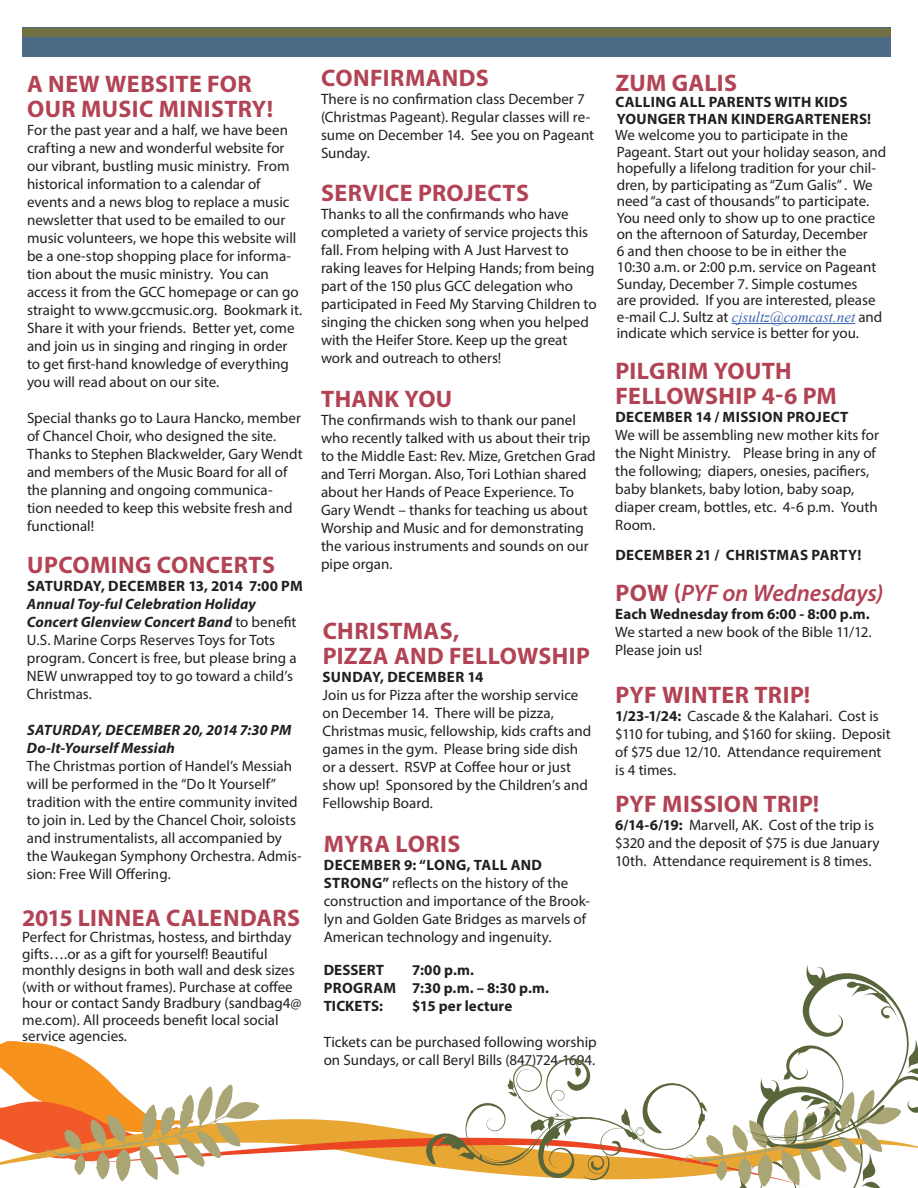
<style>
.page{position:relative;width:918px;height:1188px;background:#fff}
.page>*{position:absolute;margin:0;border:0;box-sizing:border-box;transform-origin:0 0}
.t1{font:700 24px/25.5px "Myriad Pro";letter-spacing:.015em;color:#b24354}
.t2{font:italic 600 24px "Myriad Pro";letter-spacing:-.005em;color:#b24354}
.t3{font:15px/18px "Myriad Pro";color:#231f20}
.t4{font:700 15px/18px "Myriad Pro";letter-spacing:.02em;color:#231f20}
.t5{font:italic 700 15px/18px "Myriad Pro";letter-spacing:.01em;color:#231f20}
.s1{font-weight:700;font-style:italic}
.s2{font-weight:700}
.s3{font-family:"Times New Roman";font-style:italic;color:#3d65b0}
.s4{font-weight:700;font-style:normal}
</style>
<div class="page">
<hr style="left:732px;top:323px;width:123px;height:1px;background:#3d65b0">
<div style="left:22px;top:27px;width:868px;height:29px;background:#4d6b85"></div>
<div style="left:22px;top:28px;width:868px;height:8px;background:#727144"></div>
<svg style="left:0;top:964px;width:918px;height:224px"></svg>
<h1 class="t1" style="left:27px;top:70px;width:247px">A NEW WEBSITE FOR<br>OUR MUSIC MINISTRY!</h1>
<p class="t3" style="left:27px;top:121px;width:277px">For the past year and a half, we have been crafting a new and wonderful website for our vibrant, bustling music ministry. From historical information to a calendar of events and a news blog to replace a music newsletter that used to be emailed to our music volunteers, we hope this website will be a one-stop shopping place for informa&shy;tion about the music ministry. You can access it from the GCC homepage or can go straight to www.gccmusic.org. Bookmark it.<br>Share it with your friends. Better yet, come and join us in singing and ringing in order to get first-hand knowledge of everything you will read about on our site.</p>
<p class="t3" style="left:27px;top:409px;width:277px">Special thanks go to Laura Hancko, member of Chancel Choir, who designed the site.<br>Thanks to Stephen Blackwelder, Gary Wendt and members of the Music Board for all of the planning and ongoing communica-<br>tion needed to keep this website fresh and functional!</p>
<h1 class="t1" style="left:321px;top:64px;width:169px">CONFIRMANDS</h1>
<p class="t3" style="left:321px;top:90px;width:275px">There is no confirmation class December 7 (Christmas Pageant). Regular classes will re&shy;sume on December 14. See you on Pageant Sunday.</p>
<h1 class="t1" style="left:321px;top:180px;width:209px">SERVICE PROJECTS</h1>
<p class="t3" style="left:321px;top:205px;width:277px">Thanks to all the confirmands who have completed a variety of service projects this fall. From helping with A Just Harvest to raking leaves for Helping Hands; from being part of the 150 plus GCC delegation who participated in Feed My Starving Children to singing the chicken song when you helped with the Heifer Store. Keep up the great work and outreach to others!</p>
<h1 class="t1" style="left:321px;top:385px;width:133px">THANK YOU</h1>
<p class="t3" style="left:321px;top:411px;width:276px">The confirmands wish to thank our panel who recently talked with us about their trip to the Middle East: Rev. Mize, Gretchen Grad and Terri Morgan. Also, Tori Lothian shared about her Hands of Peace Experience. To Gary Wendt – thanks for teaching us about Worship and Music and for demonstrating the various instruments and sounds on our</p>
<h1 class="t1" style="left:27px;top:551px;width:249px">UPCOMING CONCERTS</h1>
<p class="t3" style="left:321px;top:555px;width:73px">pipe organ.</p>
<p class="t4" style="left:27px;top:576px;width:277px">SATURDAY, DECEMBER 13, 2014 7:00 PM</p>
<p class="t3" style="left:27px;top:594px;width:271px"><span class="s1">Annual Toy-ful Celebration Holiday Concert Glenview Concert Band</span> to benefit U.S. Marine Corps Reserves Toys for Tots program. Concert is free, but please bring a NEW unwrapped toy to go toward a child’s Christmas.</p>
<p class="t5" style="left:27px;top:720px;width:266px">SATURDAY, DECEMBER 20, 2014 7:30 PM<br>Do-It-Yourself Messiah</p>
<p class="t3" style="left:27px;top:756px;width:276px">The Christmas portion of Handel’s Messiah will be performed in the “Do It Yourself” tradition with the entire community invited to join in. Led by the Chancel Choir, soloists and instrumentalists, all accompanied by the Waukegan Symphony Orchestra. Admis&shy;sion: Free Will Offering.</p>
<h1 class="t1" style="left:323px;top:617px;width:269px">CHRISTMAS,<br>PIZZA AND FELLOWSHIP</h1>
<p class="t4" style="left:323px;top:668px;width:162px">SUNDAY, DECEMBER 14</p>
<p class="t3" style="left:322px;top:686px;width:270px">Join us for Pizza after the worship service on December 14. There will be pizza, Christmas music, fellowship, kids crafts and games in the gym. Please bring side dish or a dessert. RSVP at Coffee hour or just show up! Sponsored by the Children’s and Fellowship Board.</p>
<h1 class="t1" style="left:324px;top:830px;width:138px">MYRA LORIS</h1>
<p class="t3" style="left:324px;top:855px;width:268px"><span class="s2">DECEMBER 9: “LONG, TALL AND STRONG”</span> reflects on the history of the construction and importance of the Brook&shy;lyn and Golden Gate Bridges as marvels of American technology and ingenuity.</p>
<p class="t4" style="left:324px;top:960px;width:62px">DESSERT</p>
<h1 class="t1" style="left:22px;top:904px;width:279px">2015 LINNEA CALENDARS</h1>
<p class="t3" style="left:22px;top:928px;width:281px;line-height:16.5px">Perfect for Christmas, hostess, and birthday gifts….or as a gift for yourself! Beautiful monthly designs in both wall and desk sizes (with or without frames). Purchase at coffee hour or contact Sandy Bradbury (sandbag4@ me.com). All proceeds benefit local social service agencies.</p>
<p class="t4" style="left:324px;top:960px;width:227px;text-indent:89px">7:00 p.m.<br>PROGRAM 7:30 p.m. – 8:30 p.m.<br>TICKETS:</p>
<p class="t4" style="left:412px;top:996px;width:102px">$15 per lecture</p>
<p class="t3" style="left:324px;top:1032px;width:275px">Tickets can be purchased following worship on Sundays, or call Beryl Bills (847)724-1694.</p>
<h1 class="t1" style="left:616px;top:69px;width:123px">ZUM GALIS</h1>
<p class="t4" style="left:615px;top:94px;width:257px;line-height:16.5px">CALLING ALL PARENTS WITH KIDS<br>YOUNGER THAN KINDERGARTENERS!</p>
<p class="t3" style="left:615px;top:127px;width:272px;line-height:16.5px">We welcome you to participate in the Pageant. Start out your holiday season, and hopefully a lifelong tradition for your chil&shy;dren, by participating as “Zum Galis” . We need “a cast of thousands” to participate.<br>You need only to show up to one practice on the afternoon of Saturday, December<br>6 and then choose to be in either the<br>10:30 a.m. or 2:00 p.m. service on Pageant Sunday, December 7. Simple costumes<br>are provided. If you are interested, please e-mail C.J. Sultz at <span class="s3">cjsultz@comcast.net</span> and indicate which service is better for you.</p>
<h1 class="t1" style="left:616px;top:357px;width:223px">PILGRIM YOUTH<br>FELLOWSHIP 4-6 PM</h1>
<p class="t4" style="left:615px;top:408px;width:235px">DECEMBER 14 / MISSION PROJECT</p>
<p class="t3" style="left:615px;top:426px;width:265px">We will be assembling new mother kits for the Night Ministry. Please bring in any of the following; diapers, onesies, pacifiers, baby blankets, baby lotion, baby soap, diaper cream, bottles, etc. 4-6 p.m. Youth Room.</p>
<p class="t4" style="left:615px;top:546px;width:248px">DECEMBER 21 / CHRISTMAS PARTY!</p>
<h1 class="t2" style="left:616px;top:578px;width:269px"><span class="s4">POW (</span>PYF on Wednesdays)</h1>
<p class="t4" style="left:615px;top:605px;width:256px">Each Wednesday from 6:00 - 8:00 p.m.</p>
<p class="t3" style="left:615px;top:623px;width:258px">We started a new book of the Bible 11/12.<br>Please join us!</p>
<h1 class="t1" style="left:616px;top:681px;width:196px">PYF WINTER TRIP!</h1>
<p class="t3" style="left:615px;top:706px;width:277px"><span class="s2">1/23-1/24:</span> Cascade &amp; the Kalahari. Cost is $110 for tubing, and $160 for skiing. Deposit of $75 due 12/10. Attendance requirement is 4 times.</p>
<h1 class="t1" style="left:616px;top:790px;width:205px">PYF MISSION TRIP!</h1>
<p class="t3" style="left:615px;top:816px;width:266px"><span class="s2">6/14-6/19:</span> Marvell, AK. Cost of the trip is $320 and the deposit of $75 is due January<br>10th. Attendance requirement is 8 times.</p>
</div>
